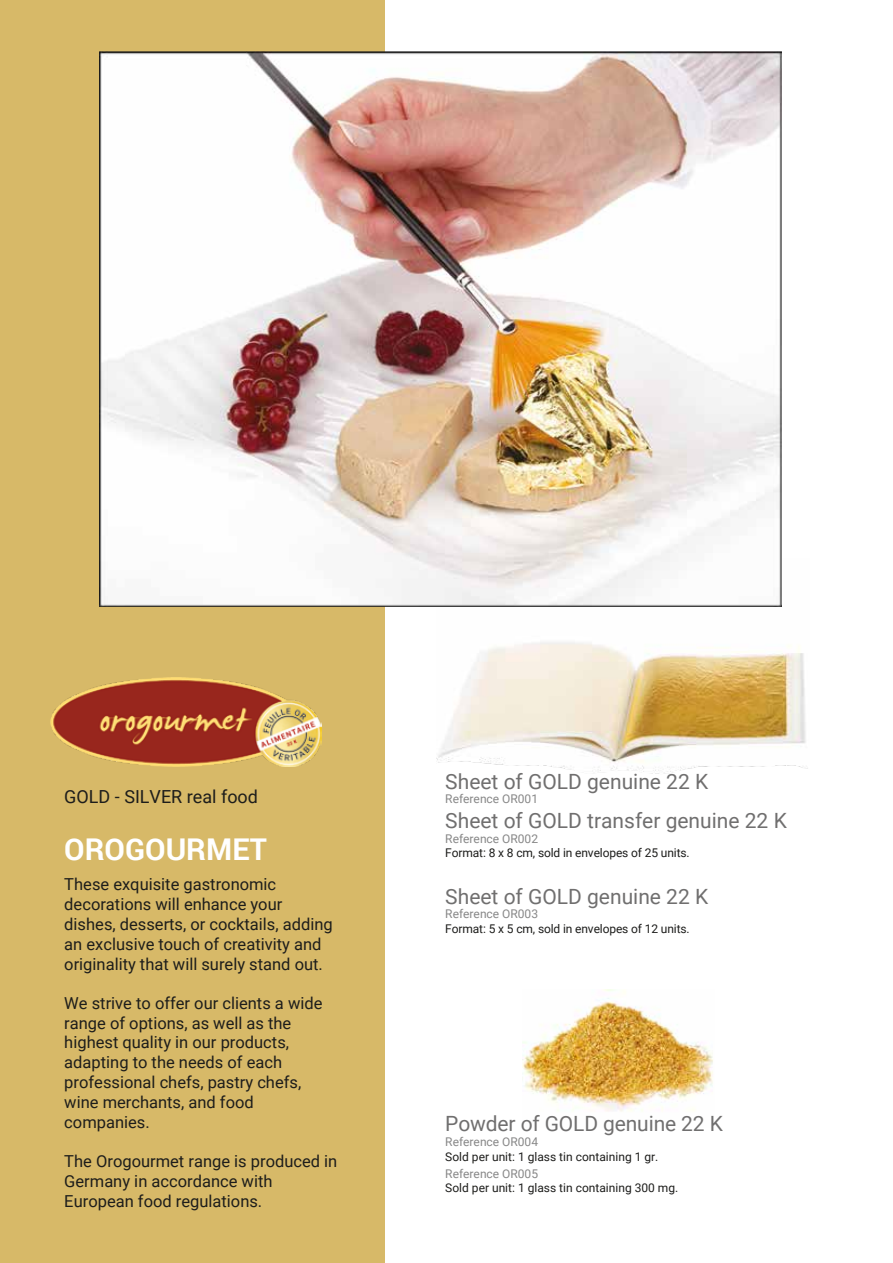
<style>
.page{position:relative;width:893px;height:1263px;background:#fff}
.page>*{position:absolute;margin:0;border:0;box-sizing:border-box;transform-origin:0 0}
.t1{font:700 30px "Roboto";color:#fff}
.t2{font:21px "Roboto";color:#706f6f}
.t3{font:18px "Roboto";color:#1d1d1b}
.t4{font:16.5px/19.8px "Roboto";color:#1d1d1b}
.t5{font:12px "Roboto";color:#1d1d1b}
.t6{font:12px "Roboto";color:#878787}
</style>
<div class="page">
<div style="left:0;top:0;width:384px;height:1263px;background:#d7b968"></div>
<img style="left:50px;top:677px;width:272px;height:90px">
<img style="left:522px;top:990px;width:191px;height:122px">
<img style="left:436px;top:558px;width:372px;height:216px">
<img style="left:99px;top:52px;width:682px;height:554px">
<p class="t3" style="left:64px;top:784px;width:195px">GOLD - SILVER real food</p>
<h1 class="t1" style="left:64px;top:828px;width:204px">OROGOURMET</h1>
<p class="t4" style="left:64px;top:874px;width:270px">These exquisite gastronomic decorations will enhance your dishes, desserts, or cocktails, adding an exclusive touch of creativity and originality that will surely stand out.</p>
<p class="t4" style="left:64px;top:992px;width:260px">We strive to offer our clients a wide range of options, as well as the highest quality in our products, adapting to the needs of each professional chefs, pastry chefs, wine merchants, and food companies.</p>
<p class="t4" style="left:64px;top:1150px;width:275px">The Orogourmet range is produced in<br>Germany in accordance with<br>European food regulations.</p>
<p class="t2" style="left:445px;top:767px;width:264px">Sheet of GOLD genuine 22 K</p>
<p class="t6" style="left:445px;top:790px;width:94px">Reference OR001</p>
<p class="t2" style="left:445px;top:806px;width:343px">Sheet of GOLD transfer genuine 22 K</p>
<p class="t6" style="left:445px;top:830px;width:94px">Reference OR002</p>
<p class="t5" style="left:445px;top:844px;width:246px">Format: 8 x 8 cm, sold in envelopes of 25 units.</p>
<p class="t2" style="left:445px;top:882px;width:264px">Sheet of GOLD genuine 22 K</p>
<p class="t6" style="left:445px;top:906px;width:94px">Reference OR003</p>
<p class="t5" style="left:445px;top:920px;width:246px">Format: 5 x 5 cm, sold in envelopes of 12 units.</p>
<p class="t2" style="left:445px;top:1109px;width:279px">Powder of GOLD genuine 22 K</p>
<p class="t6" style="left:445px;top:1165px;width:94px">Reference OR005</p>
<p class="t5" style="left:445px;top:1179px;width:234px">Sold per unit: 1 glass tin containing 300 mg.</p>
<p class="t6" style="left:445px;top:1133px;width:94px">Reference OR004</p>
<p class="t5" style="left:445px;top:1148px;width:215px">Sold per unit: 1 glass tin containing 1 gr.</p>
</div>
